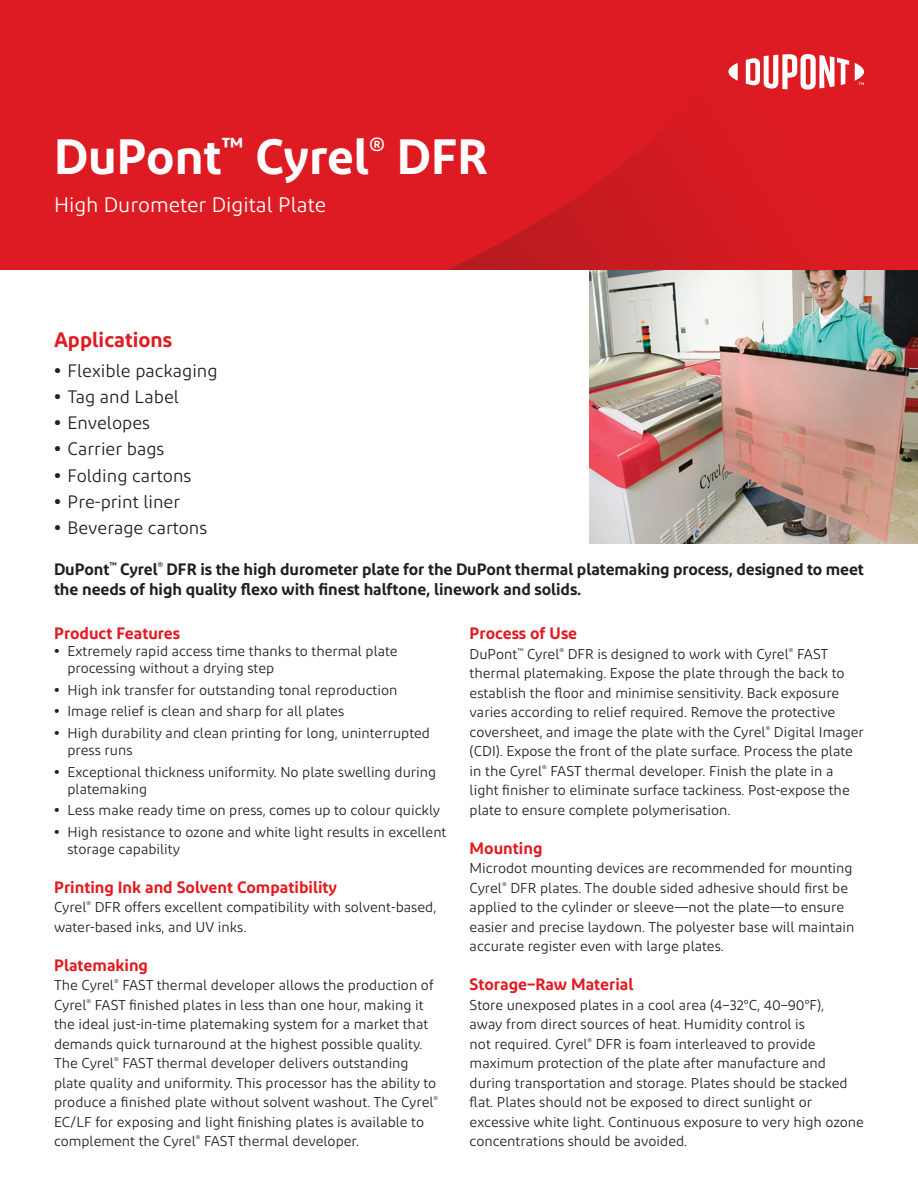
<style>
.page{position:relative;width:918px;height:1188px;background:#fff}
.page>*{position:absolute;margin:0;border:0;box-sizing:border-box;transform-origin:0 0}
.Main_headline{font:600 49.5px "Diodrum";color:#fff}
.Main_subheadline{font:21px "Diodrum";color:#fff}
.subhead_1{font:600 21px "Diodrum";color:#e21a21}
.t1{font:18px "Diodrum";color:#231f20}
.introduction_1{font:600 16.5px/19.8px "Diodrum";letter-spacing:-.005em;color:#231f20}
.subhead_2{font:600 16.5px "Diodrum";color:#e21a21}
.body_1{font:14.25px/19.5px "Diodrum";color:#231f20}
.s1{font-weight:700}
</style>
<div class="page">
<img style="left:590px;top:270px;width:328px;height:274px">
<div style="left:0;top:0;width:918px;height:270px;background:#de1b22"></div>
<svg style="left:447px;top:129px;width:291px;height:141px"></svg>
<svg style="left:728px;top:63px;width:10px;height:18px"></svg>
<svg style="left:746px;top:54px;width:103px;height:36px"></svg>
<svg style="left:855px;top:63px;width:9px;height:22px"></svg>
<p class="Main_headline" style="left:54px;top:125px;width:436px">DuPont<sup>™</sup> Cyrel<sup>®</sup> DFR</p>
<p class="Main_subheadline" style="left:54px;top:192px;width:274px">High Durometer Digital Plate</p>
<p class="subhead_1" style="left:54px;top:326px;width:120px">Applications</p>
<p class="t1" style="left:54px;top:360px;width:165px"><span class="s1">•</span> Flexible packaging</p>
<p class="t1" style="left:54px;top:386px;width:127px"><span class="s1">•</span> Tag and Label</p>
<p class="t1" style="left:54px;top:412px;width:98px"><span class="s1">•</span> Envelopes</p>
<p class="t1" style="left:54px;top:438px;width:112px"><span class="s1">•</span> Carrier bags</p>
<p class="t1" style="left:54px;top:464px;width:139px"><span class="s1">•</span> Folding cartons</p>
<p class="t1" style="left:54px;top:490px;width:128px"><span class="s1">•</span> Pre-print liner</p>
<p class="t1" style="left:54px;top:516px;width:155px"><span class="s1">•</span> Beverage cartons</p>
<p class="introduction_1" style="left:54px;top:559px;width:811px">DuPont<sup>™</sup> Cyrel<sup>®</sup> DFR is the high durometer plate for the DuPont thermal platemaking process, designed to meet the needs of high quality flexo with finest halftone, linework and solids.</p>
<p class="subhead_2" style="left:54px;top:623px;width:128px">Product Features</p>
<p class="body_1" style="left:68px;top:642px;width:332px;line-height:17.1px;text-indent:-14px"><span class="s1">•</span> Extremely rapid access time thanks to thermal plate processing without a drying step</p>
<p class="body_1" style="left:54px;top:680px;width:345px"><span class="s1">•</span> High ink transfer for outstanding tonal reproduction</p>
<p class="body_1" style="left:54px;top:701px;width:292px"><span class="s1">•</span> Image relief is clean and sharp for all plates</p>
<p class="body_1" style="left:68px;top:724px;width:364px;line-height:17.1px;text-indent:-14px"><span class="s1">•</span> High durability and clean printing for long, uninterrupted press runs</p>
<p class="body_1" style="left:68px;top:763px;width:370px;line-height:17.1px;text-indent:-14px"><span class="s1">•</span> Exceptional thickness uniformity. No plate swelling during platemaking</p>
<p class="body_1" style="left:54px;top:800px;width:388px"><span class="s1">•</span> Less make ready time on press, comes up to colour quickly</p>
<p class="body_1" style="left:68px;top:823px;width:381px;line-height:17.1px;text-indent:-14px"><span class="s1">•</span> High resistance to ozone and white light results in excellent storage capability</p>
<p class="subhead_2" style="left:54px;top:876px;width:285px">Printing Ink and Solvent Compatibility</p>
<p class="body_1" style="left:54px;top:897px;width:384px">Cyrel<sup>®</sup> DFR offers excellent compatibility with solvent-based, water-based inks, and UV inks.</p>
<p class="subhead_2" style="left:54px;top:954px;width:96px">Platemaking</p>
<p class="body_1" style="left:54px;top:975px;width:386px">The Cyrel<sup>®</sup> FAST thermal developer allows the production of Cyrel<sup>®</sup> FAST finished plates in less than one hour, making it the ideal just-in-time platemaking system for a market that demands quick turnaround at the highest possible quality.<br>The Cyrel<sup>®</sup> FAST thermal developer delivers outstanding plate quality and uniformity. This processor has the ability to produce a finished plate without solvent washout. The Cyrel<sup>® </sup>EC/LF for exposing and light finishing plates is available to complement the Cyrel<sup>®</sup> FAST thermal developer.</p>
<p class="subhead_2" style="left:470px;top:623px;width:109px">Process of Use</p>
<p class="body_1" style="left:470px;top:644px;width:396px">DuPont<sup>™</sup> Cyrel<sup>®</sup> DFR is designed to work with Cyrel<sup>®</sup> FAST thermal platemaking. Expose the plate through the back to establish the floor and minimise sensitivity. Back exposure varies according to relief required. Remove the protective coversheet, and image the plate with the Cyrel<sup>®</sup> Digital Imager (CDI). Expose the front of the plate surface. Process the plate in the Cyrel<sup>®</sup> FAST thermal developer. Finish the plate in a light finisher to eliminate surface tackiness. Post-expose the plate to ensure complete polymerisation.</p>
<p class="subhead_2" style="left:470px;top:837px;width:74px">Mounting</p>
<p class="body_1" style="left:470px;top:858px;width:386px">Microdot mounting devices are recommended for mounting Cyrel<sup>®</sup> DFR plates. The double sided adhesive should first be applied to the cylinder or sleeve—not the plate—to ensure easier and precise laydown. The polyester base will maintain accurate register even with large plates.</p>
<p class="subhead_2" style="left:470px;top:974px;width:165px">Storage–Raw Material</p>
<p class="body_1" style="left:470px;top:995px;width:396px">Store unexposed plates in a cool area (4–32°C, 40–90°F),<br>away from direct sources of heat. Humidity control is<br>not required. Cyrel<sup>®</sup> DFR is foam interleaved to provide maximum protection of the plate after manufacture and during transportation and storage. Plates should be stacked flat. Plates should not be exposed to direct sunlight or excessive white light. Continuous exposure to very high ozone concentrations should be avoided.</p>
</div>
